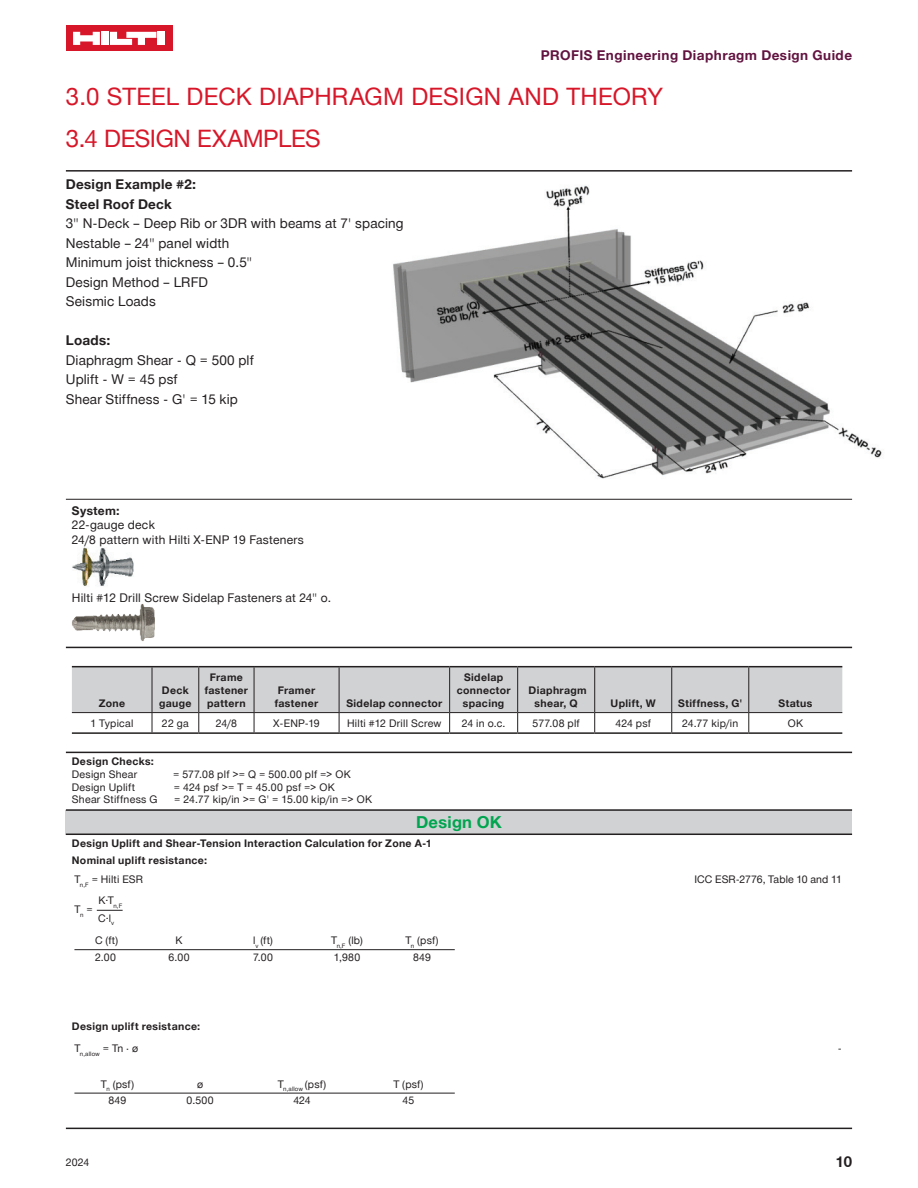
<style>
.page{position:relative;width:918px;height:1188px;background:#fff}
.page>*{position:absolute;margin:0;border:0;box-sizing:border-box;transform-origin:0 0}
.t1{font:24px "Hilti";letter-spacing:.005em;color:#d71729}
.t2{font:24px "Hilti";letter-spacing:-.015em;color:#d71729}
.t3{font:700 16.5px "Hilti";letter-spacing:.015em;color:#00a54f}
.t4{font:700 15px "Hilti";color:#231f20}
.t5{font:13.5px/19.5px "Hilti";letter-spacing:.01em;color:#231f20}
.t6{font:700 13.5px "Hilti";letter-spacing:.035em;color:#621340}
.t7{font:700 13.5px/19.5px "Hilti";letter-spacing:.02em;color:#231f20}
.t8{font:12px/14.5px "Hilti";letter-spacing:.02em;color:#231f20}
.t9{font:700 12px "Hilti";letter-spacing:.03em;color:#231f20}
.t10{font:10.5px/22.8px "Hilti";letter-spacing:.025em;color:#231f20;text-align:center}
.t11{font:700 10.5px/12.8px "Hilti";letter-spacing:.03em;color:#231f20}
.t12{font:10.5px "Hilti";letter-spacing:.005em;color:#231f20}
.t13{font:6.15px "Hilti";letter-spacing:.02em;color:#231f20}
</style>
<div class="page">
<div style="left:66px;top:26px;width:106px;height:25px;background:#d71729"></div>
<div style="left:101px;top:32px;width:7px;height:13px;background:#fff"></div>
<div style="left:158px;top:32px;width:7px;height:13px;background:#fff"></div>
<svg style="left:73px;top:32px;width:27px;height:13px"></svg>
<svg style="left:110px;top:32px;width:46px;height:13px"></svg>
<img style="left:385px;top:185px;width:497px;height:314px">
<hr style="left:66px;top:170px;width:786px;height:2px;background:#231f20">
<div style="left:66px;top:810px;width:786px;height:24px;background:#d1d2d4"></div>
<hr style="left:66px;top:499px;width:786px;height:1px;background:#231f20">
<hr style="left:66px;top:647px;width:786px;height:1px;background:#231f20">
<hr style="left:66px;top:752px;width:786px;height:1px;background:#231f20">
<hr style="left:66px;top:1128px;width:786px;height:1px;background:#231f20">
<hr style="left:66px;top:809px;width:786px;height:2px;background:#231f20">
<hr style="left:66px;top:834px;width:786px;height:1px;background:#231f20">
<img style="left:72px;top:547px;width:62px;height:39px">
<img style="left:72px;top:604px;width:82px;height:37px">
<hr style="left:72px;top:666px;width:80px;height:1px;background:#231f20">
<hr style="left:152px;top:666px;width:47px;height:1px;background:#231f20">
<hr style="left:199px;top:666px;width:55px;height:1px;background:#231f20">
<hr style="left:254px;top:666px;width:85px;height:1px;background:#231f20">
<hr style="left:339px;top:666px;width:111px;height:1px;background:#231f20">
<hr style="left:450px;top:666px;width:68px;height:1px;background:#231f20">
<hr style="left:518px;top:666px;width:77px;height:1px;background:#231f20">
<hr style="left:595px;top:666px;width:77px;height:1px;background:#231f20">
<hr style="left:672px;top:666px;width:77px;height:1px;background:#231f20">
<hr style="left:749px;top:666px;width:93px;height:1px;background:#231f20">
<hr style="left:72px;top:732px;width:80px;height:2px;background:#231f20">
<hr style="left:152px;top:732px;width:47px;height:2px;background:#231f20">
<hr style="left:199px;top:732px;width:55px;height:2px;background:#231f20">
<hr style="left:254px;top:732px;width:85px;height:2px;background:#231f20">
<hr style="left:339px;top:732px;width:111px;height:2px;background:#231f20">
<hr style="left:450px;top:732px;width:68px;height:2px;background:#231f20">
<hr style="left:518px;top:732px;width:77px;height:2px;background:#231f20">
<hr style="left:595px;top:732px;width:77px;height:2px;background:#231f20">
<hr style="left:672px;top:732px;width:77px;height:2px;background:#231f20">
<hr style="left:749px;top:732px;width:93px;height:2px;background:#231f20">
<svg style="left:72px;top:667px;width:770px;height:65px"></svg>
<svg style="left:97px;top:910px;width:26px;height:1px"></svg>
<hr style="left:74px;top:949px;width:381px;height:1px;background:#231f20">
<hr style="left:74px;top:1093px;width:381px;height:1px;background:#231f20">
<p class="t6" style="left:541px;top:47px;width:313px">PROFIS Engineering Diaphragm Design Guide</p>
<h1 class="t1" style="left:66px;top:82px;width:598px">3.0 STEEL DECK DIAPHRAGM DESIGN AND THEORY</h1>
<h1 class="t2" style="left:66px;top:125px;width:256px">3.4 DESIGN EXAMPLES</h1>
<p class="t7" style="left:66px;top:175px;width:132px">Design Example #2:<br>Steel Roof Deck</p>
<p class="t5" style="left:66px;top:214px;width:339px">3" N-Deck – Deep Rib or 3DR with beams at 7' spacing<br>Nestable – 24" panel width<br>Minimum joist thickness – 0.5"<br>Design Method – LRFD<br>Seismic Loads</p>
<p class="t7" style="left:66px;top:331px;width:46px">Loads:</p>
<p class="t5" style="left:66px;top:350px;width:189px">Diaphragm Shear - Q = 500 plf<br>Uplift - W = 45 psf<br>Shear Stiffness - G' = 15 kip</p>
<p class="t9" style="left:72px;top:504px;width:49px">System:</p>
<p class="t8" style="left:72px;top:518px;width:233px">22-gauge deck<br>24/8 pattern with Hilti X-ENP 19 Fasteners</p>
<p class="t8" style="left:72px;top:590px;width:261px">Hilti #12 Drill Screw Sidelap Fasteners at 24" o.</p>
<p class="t11" style="left:99px;top:697px;width:28px">Zone</p>
<p class="t11" style="left:159px;top:684px;width:34px">Deck gauge</p>
<p class="t11" style="left:205px;top:671px;width:45px;text-align:center">Frame fastener pattern</p>
<p class="t11" style="left:275px;top:684px;width:45px">Framer fastener</p>
<p class="t11" style="left:346px;top:697px;width:98px">Sidelap connector</p>
<p class="t11" style="left:457px;top:671px;width:55px;text-align:center">Sidelap connector spacing</p>
<p class="t11" style="left:529px;top:684px;width:60px;text-align:center">Diaphragm shear, Q</p>
<p class="t11" style="left:611px;top:697px;width:47px">Uplift, W</p>
<p class="t11" style="left:678px;top:697px;width:66px">Stiffness, G'</p>
<p class="t11" style="left:779px;top:697px;width:35px">Status</p>
<p class="t10" style="left:90px;top:712px;width:45px">1 Typical</p>
<p class="t10" style="left:162px;top:712px;width:28px">22 ga</p>
<p class="t10" style="left:216px;top:712px;width:23px">24/8</p>
<p class="t10" style="left:273px;top:712px;width:48px">X-ENP-19</p>
<p class="t10" style="left:347px;top:712px;width:96px">Hilti #12 Drill Screw</p>
<p class="t10" style="left:462px;top:712px;width:45px">24 in o.c.</p>
<p class="t10" style="left:533px;top:712px;width:49px">577.08 plf</p>
<p class="t10" style="left:615px;top:712px;width:37px">424 psf</p>
<p class="t10" style="left:682px;top:712px;width:58px">24.77 kip/in</p>
<p class="t10" style="left:788px;top:712px;width:17px">OK</p>
<p class="t11" style="left:72px;top:755px;width:83px">Design Checks:</p>
<p class="t10" style="left:72px;top:763px;width:67px">Design Shear</p>
<p class="t10" style="left:173px;top:763px;width:179px">= 577.08 plf &gt;= Q = 500.00 plf =&gt; OK</p>
<p class="t10" style="left:72px;top:776px;width:65px">Design Uplift</p>
<p class="t10" style="left:174px;top:776px;width:163px">= 424 psf &gt;= T = 45.00 psf =&gt; OK</p>
<p class="t10" style="left:72px;top:788px;width:87px">Shear Stiffness G</p>
<p class="t10" style="left:174px;top:788px;width:199px">= 24.77 kip/in &gt;= G' = 15.00 kip/in =&gt; OK</p>
<h2 class="t3" style="left:416px;top:812px;width:87px">Design OK</h2>
<p class="t11" style="left:72px;top:835px;width:361px;line-height:17px">Design Uplift and Shear-Tension Interaction Calculation for Zone A-1<br>Nominal uplift resistance:</p>
<p class="t10" style="left:74px;top:868px;width:70px">T<sub>n,F</sub> = Hilti ESR</p>
<p class="t10" style="left:75px;top:898px;width:20px">T<sub>n</sub> =</p>
<p class="t10" style="left:98px;top:889px;width:25px">K.T<sub>n,F</sub></p>
<p class="t10" style="left:95px;top:907px;width:25px">C.l<sub>v<br></sub>C (ft)</p>
<p class="t10" style="left:176px;top:929px;width:9px">K</p>
<p class="t10" style="left:253px;top:929px;width:21px">l<sub>v</sub> (ft)</p>
<p class="t10" style="left:331px;top:929px;width:33px">T<sub>n,F</sub> (lb)</p>
<p class="t10" style="left:405px;top:929px;width:35px">T<sub>n</sub> (psf)</p>
<p class="t10" style="left:95px;top:946px;width:22px">2.00</p>
<p class="t10" style="left:169px;top:946px;width:23px">6.00</p>
<p class="t10" style="left:253px;top:946px;width:21px">7.00</p>
<p class="t10" style="left:334px;top:946px;width:28px">1,980</p>
<p class="t10" style="left:413px;top:946px;width:19px">849</p>
<p class="t11" style="left:72px;top:1020px;width:130px">Design uplift resistance:</p>
<p class="t13" style="left:74px;top:1050px;width:65px"><sup>T</sup>n,allow <sup>=</sup> <sup>Tn</sup> <sup>·</sup> <sup>ø</sup></p>
<p class="t10" style="left:101px;top:1073px;width:35px">T<sub>n</sub> (psf)</p>
<p class="t10" style="left:197px;top:1073px;width:8px">ø</p>
<p class="t13" style="left:278px;top:1086px;width:50px"><sup>T</sup>n,allow <sup>(psf)</sup></p>
<p class="t10" style="left:393px;top:1073px;width:32px">T (psf)</p>
<p class="t10" style="left:109px;top:1089px;width:19px">849</p>
<p class="t10" style="left:186px;top:1089px;width:29px">0.500</p>
<p class="t10" style="left:293px;top:1089px;width:19px">424</p>
<p class="t10" style="left:403px;top:1089px;width:13px">45</p>
<p class="t12" style="left:695px;top:874px;width:149px">ICC ESR-2776, Table 10 and 11</p>
<p class="t10" style="left:838px;top:1037px;width:6px">-</p>
<p class="t10" style="left:66px;top:1151px;width:25px">2024</p>
<h3 class="t4" style="left:835px;top:1153px;width:18px">10</h3>
</div>
